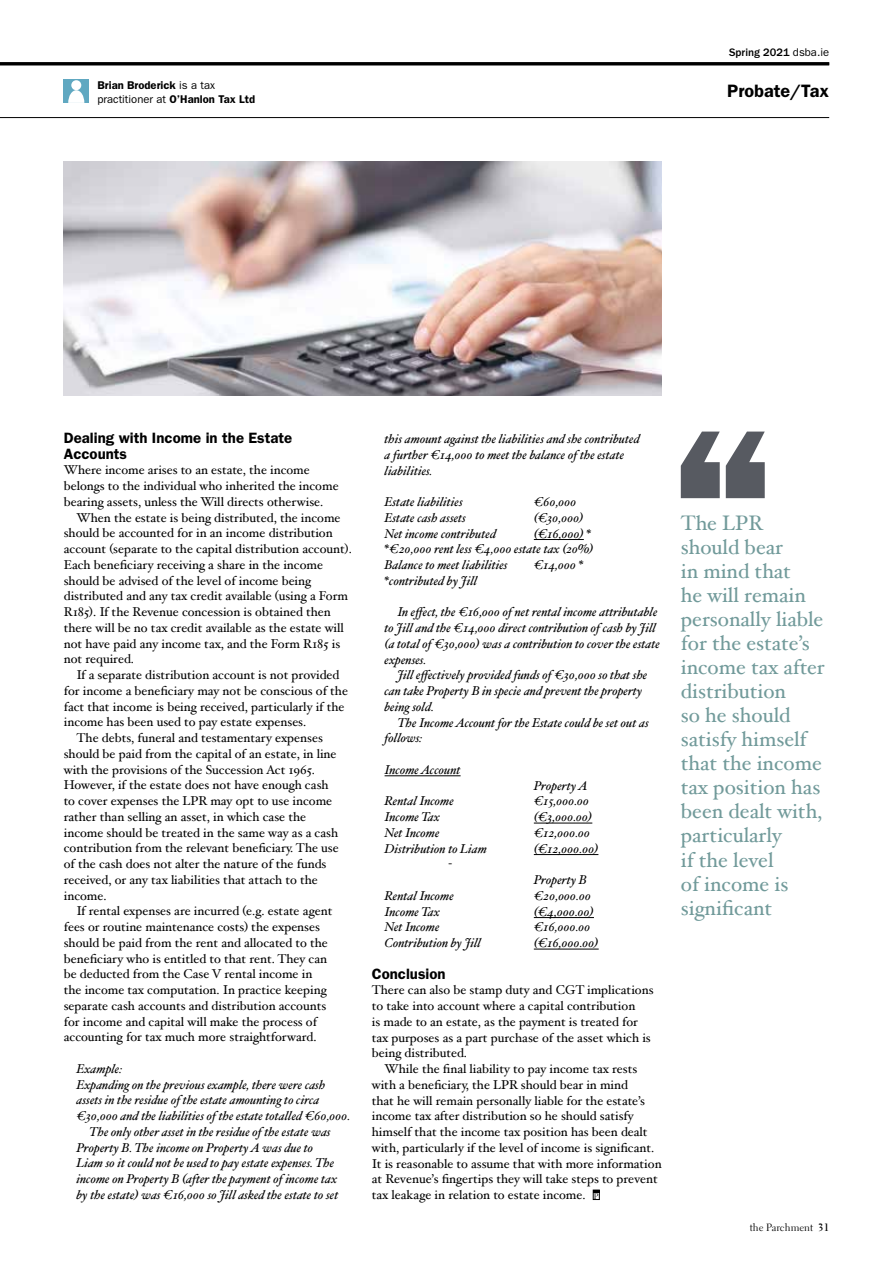
<style>
.page{position:relative;width:893px;height:1263px;background:#fff}
.page>*{position:absolute;margin:0;border:0;box-sizing:border-box;transform-origin:0 0}
.t1{font:21px/24px "Hoefler Text";color:#719a9a}
.t2{font:600 18px "ITC Franklin Gothic Std";color:#000}
.t3{font:600 15px/15.8px "ITC Franklin Gothic Std";color:#000}
.t4{font:12.75px/15.8px "Hoefler Text";color:#000}
.t5{font:italic 12.75px/15.8px "Hoefler Text";color:#000}
.t6{font:600 11.25px/14.2px "ITC Franklin Gothic Std";color:#000}
.t7{font:500 11.25px "ITC Franklin Gothic Std";color:#000}
.t8{font:10.5px "Electra LT Std";color:#000}
.t9{font:8.1px "Electra LT Std";color:#000}
.s1{font-weight:400}
.s2{font-weight:700}
</style>
<div class="page">
<hr style="left:0;top:117px;width:829px;height:1px;background:#000">
<img style="left:64px;top:162px;width:598px;height:233px">
<hr style="left:0;top:62px;width:829px;height:3px;background:#000">
<div style="left:64px;top:80px;width:25px;height:23px;background:#60a8c1"></div>
<div style="left:71px;top:80px;width:10px;height:10px;background:#fff;border-radius:50%"></div>
<svg style="left:68px;top:90px;width:16px;height:13px"></svg>
<svg style="left:681px;top:432px;width:84px;height:66px"></svg>
<svg style="left:593px;top:1190px;width:6px;height:2px"></svg>
<hr style="left:534px;top:539px;width:50px;height:1px;background:#000">
<hr style="left:385px;top:775px;width:76px;height:1px;background:#000">
<hr style="left:534px;top:823px;width:58px;height:1px;background:#000">
<hr style="left:534px;top:854px;width:64px;height:1px;background:#000">
<hr style="left:534px;top:917px;width:60px;height:1px;background:#000">
<hr style="left:534px;top:949px;width:65px;height:1px;background:#000">
<p class="t6" style="left:98px;top:78px;width:159px">Brian Broderick <span class="s1">is a tax practitioner at</span> O’Hanlon Tax Ltd</p>
<p class="t7" style="left:729px;top:46px;width:102px">Spring 2021 <span class="s1">dsba.ie</span></p>
<h2 class="t2" style="left:727px;top:81px;width:103px">Probate/Tax</h2>
<p class="t3" style="left:64px;top:430px;width:230px">Dealing with Income in the Estate<br>Accounts</p>
<p class="t4" style="left:64px;top:462px;width:276px">Where income arises to an estate, the income belongs to the individual who inherited the income bearing assets, unless the Will directs otherwise.</p>
<p class="t4" style="left:64px;top:509px;width:290px;text-indent:13px">When the estate is being distributed, the income should be accounted for in an income distribution account (separate to the capital distribution account).<br>Each beneficiary receiving a share in the income should be advised of the level of income being distributed and any tax credit available (using a Form R185). If the Revenue concession is obtained then there will be no tax credit available as the estate will not have paid any income tax, and the Form R185 is not required.</p>
<p class="t4" style="left:77px;top:667px;width:264px">If a separate distribution account is not provided</p>
<p class="t4" style="left:64px;top:683px;width:286px">for income a beneficiary may not be conscious of the</p>
<p class="t4" style="left:64px;top:698px;width:282px">fact that income is being received, particularly if the</p>
<p class="t4" style="left:64px;top:714px;width:244px">income has been used to pay estate expenses.</p>
<p class="t4" style="left:77px;top:730px;width:248px">The debts, funeral and testamentary expenses</p>
<p class="t4" style="left:64px;top:746px;width:274px">should be paid from the capital of an estate, in line</p>
<p class="t4" style="left:64px;top:761px;width:253px">with the provisions of the Succession Act 1965.</p>
<p class="t4" style="left:64px;top:777px;width:266px">However, if the estate does not have enough cash</p>
<p class="t4" style="left:64px;top:793px;width:270px">to cover expenses the LPR may opt to use income</p>
<p class="t4" style="left:64px;top:809px;width:244px">rather than selling an asset, in which case the</p>
<p class="t4" style="left:64px;top:824px;width:276px">income should be treated in the same way as a cash</p>
<p class="t4" style="left:64px;top:840px;width:276px">contribution from the relevant beneficiary. The use</p>
<p class="t4" style="left:64px;top:856px;width:264px">of the cash does not alter the nature of the funds</p>
<p class="t4" style="left:64px;top:871px;width:256px">received, or any tax liabilities that attach to the</p>
<p class="t4" style="left:64px;top:887px;width:44px">income.</p>
<p class="t4" style="left:77px;top:903px;width:257px">If rental expenses are incurred (e.g. estate agent</p>
<p class="t4" style="left:64px;top:919px;width:258px">fees or routine maintenance costs) the expenses</p>
<p class="t4" style="left:64px;top:934px;width:266px">should be paid from the rent and allocated to the</p>
<p class="t4" style="left:64px;top:950px;width:265px">beneficiary who is entitled to that rent. They can</p>
<p class="t4" style="left:64px;top:966px;width:250px">be deducted from the Case V rental income in</p>
<p class="t4" style="left:64px;top:982px;width:264px">the income tax computation. In practice keeping</p>
<p class="t4" style="left:64px;top:997px;width:264px">separate cash accounts and distribution accounts</p>
<p class="t4" style="left:64px;top:1013px;width:255px">for income and capital will make the process of</p>
<p class="t4" style="left:64px;top:1029px;width:254px">accounting for tax much more straightforward.</p>
<p class="t5" style="left:77px;top:1060px;width:47px">Example:</p>
<p class="t5" style="left:77px;top:1076px;width:250px">Expanding on the previous example, there were cash</p>
<p class="t5" style="left:77px;top:1092px;width:244px">assets in the residue of the estate amounting to circa</p>
<p class="t5" style="left:77px;top:1108px;width:275px">€30,000 and the liabilities of the estate totalled €60,000.</p>
<p class="t5" style="left:89px;top:1123px;width:243px">The only other asset in the residue of the estate was</p>
<p class="t5" style="left:77px;top:1139px;width:238px">Property B. The income on Property A was due to</p>
<p class="t5" style="left:77px;top:1155px;width:259px">Liam so it could not be used to pay estate expenses. The</p>
<p class="t5" style="left:77px;top:1171px;width:262px">income on Property B (after the payment of income tax</p>
<p class="t5" style="left:77px;top:1186px;width:263px">by the estate) was €16,000 so Jill asked the estate to set</p>
<p class="t5" style="left:385px;top:431px;width:257px">this amount against the liabilities and she contributed a further €14,000 to meet the balance of the estate liabilities.</p>
<p class="t5" style="left:385px;top:494px;width:80px">Estate liabilities</p>
<p class="t5" style="left:534px;top:494px;width:44px">€60,000</p>
<p class="t5" style="left:385px;top:510px;width:83px">Estate cash assets</p>
<p class="t5" style="left:534px;top:510px;width:51px">(€30,000)</p>
<p class="t5" style="left:385px;top:525px;width:113px">Net income contributed</p>
<p class="t5" style="left:385px;top:525px;width:211px;text-indent:149px">(€16,000) * *€20,000 rent less €4,000 estate tax (20%)<br>Balance to meet liabilities</p>
<p class="t5" style="left:534px;top:557px;width:51px">€14,000 *</p>
<p class="t5" style="left:385px;top:572px;width:94px">*contributed by Jill</p>
<p class="t5" style="left:385px;top:604px;width:277px;text-indent:13px">In effect, the €16,000 of net rental income attributable to Jill and the €14,000 direct contribution of cash by Jill (a total of €30,000) was a contribution to cover the estate expenses.</p>
<p class="t5" style="left:385px;top:667px;width:264px;text-indent:13px">Jill effectively provided funds of €30,000 so that she can take Property B in specie and prevent the property being sold.</p>
<p class="t5" style="left:385px;top:714px;width:266px;text-indent:13px">The Income Account for the Estate could be set out as follows:</p>
<p class="t5" style="left:385px;top:761px;width:78px">Income Account</p>
<p class="t5" style="left:534px;top:777px;width:56px">Property A</p>
<p class="t5" style="left:385px;top:793px;width:71px">Rental Income</p>
<p class="t5" style="left:534px;top:793px;width:57px">€15,000.00</p>
<p class="t5" style="left:385px;top:809px;width:57px">Income Tax</p>
<p class="t5" style="left:534px;top:809px;width:60px">(€3,000.00)</p>
<p class="t5" style="left:385px;top:824px;width:57px">Net Income</p>
<p class="t5" style="left:534px;top:824px;width:58px">€12,000.00</p>
<p class="t5" style="left:385px;top:840px;width:104px">Distribution to Liam</p>
<p class="t5" style="left:534px;top:840px;width:66px">(€12,000.00)</p>
<p class="t5" style="left:448px;top:856px;width:5px">-</p>
<p class="t5" style="left:534px;top:872px;width:55px">Property B</p>
<p class="t5" style="left:385px;top:887px;width:71px">Rental Income</p>
<p class="t5" style="left:534px;top:887px;width:59px">€20,000.00</p>
<p class="t5" style="left:385px;top:903px;width:57px">Income Tax</p>
<p class="t5" style="left:534px;top:903px;width:62px">(€4,000.00)</p>
<p class="t5" style="left:385px;top:919px;width:57px">Net Income</p>
<p class="t5" style="left:534px;top:919px;width:58px">€16,000.00</p>
<p class="t5" style="left:385px;top:935px;width:98px">Contribution by Jill</p>
<p class="t5" style="left:534px;top:935px;width:66px">(€16,000.00)</p>
<p class="t3" style="left:372px;top:966px;width:75px">Conclusion</p>
<p class="t4" style="left:372px;top:982px;width:283px">There can also be stamp duty and CGT implications to take into account where a capital contribution<br>is made to an estate, as the payment is treated for tax purposes as a part purchase of the asset which is being distributed.</p>
<p class="t4" style="left:372px;top:1061px;width:291px;text-indent:13px">While the final liability to pay income tax rests with a beneficiary, the LPR should bear in mind<br>that he will remain personally liable for the estate’s income tax after distribution so he should satisfy himself that the income tax position has been dealt with, particularly if the level of income is significant.<br>It is reasonable to assume that with more information at Revenue’s fingertips they will take steps to prevent tax leakage in relation to estate income.</p>
<p class="t9" style="left:594px;top:1191px;width:6px">P</p>
<p class="t1" style="left:681px;top:511px;width:145px">The LPR should bear<br>in mind that<br>he will remain personally liable for the estate’s income tax after distribution<br>so he should satisfy himself that the income tax position has been dealt with, particularly<br>if the level<br>of income is significant</p>
<p class="t8" style="left:750px;top:1221px;width:81px">the Parchment <span class="s2">31</span></p>
</div>
